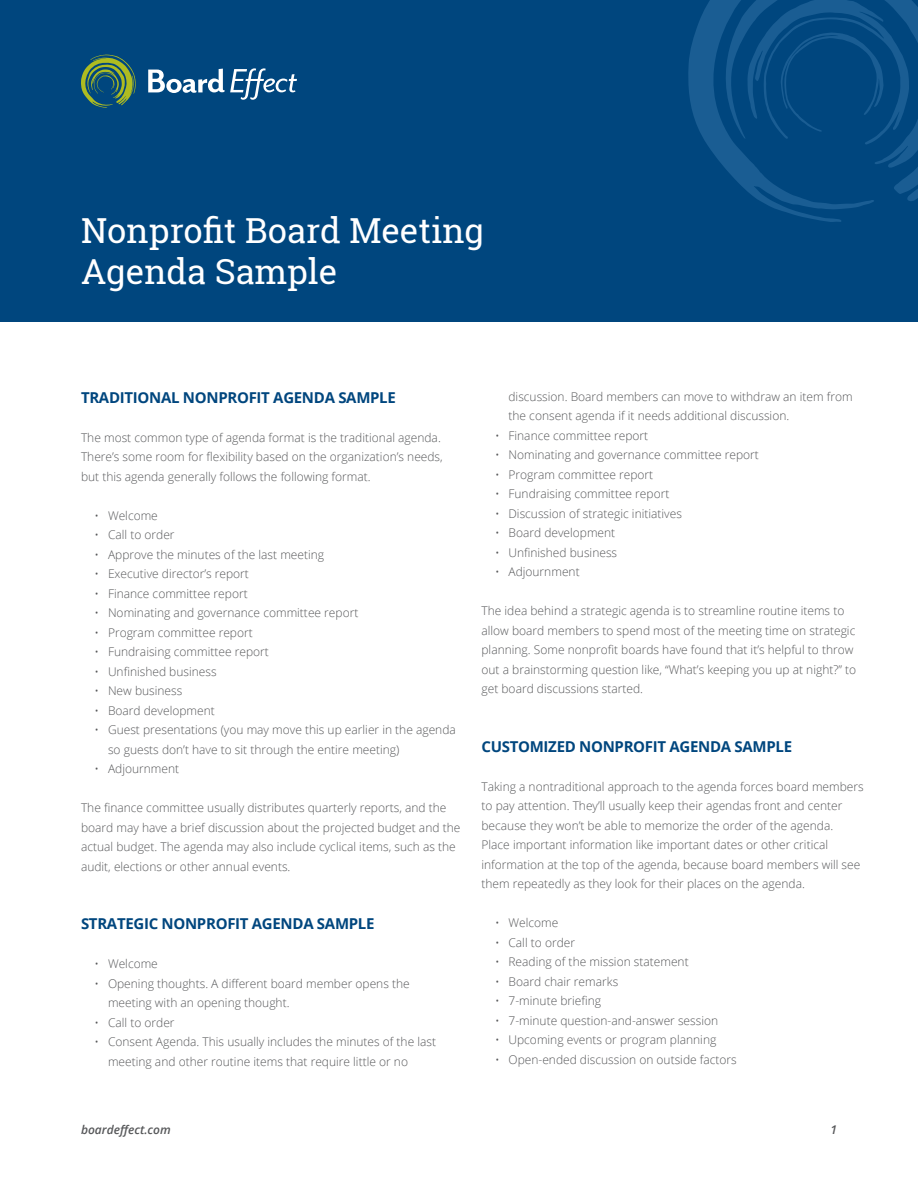
<style>
.page{position:relative;width:918px;height:1188px;background:#fff}
.page>*{position:absolute;margin:0;border:0;box-sizing:border-box;transform-origin:0 0}
.t1{font:34.5px/40.5px "Roboto Slab";color:#fff}
.t2{font:700 15px "Open Sans";letter-spacing:-.02em;color:#00467e}
.t3{font:300 12px/19.5px "Open Sans";color:#57585a}
.t4{font:italic 600 12px "Open Sans";color:#57585a}
</style>
<div class="page">
<div style="left:0;top:0;width:918px;height:321px;background:#00467e"></div>
<svg style="left:148px;top:68px;width:149px;height:32px"></svg>
<svg style="left:81px;top:55px;width:55px;height:53px"></svg>
<svg style="left:688px;top:2px;width:230px;height:220px"></svg>
<svg style="left:709px;top:0;width:209px;height:168px"></svg>
<p class="t1" style="left:81px;top:210px;width:405px">Nonprofit Board Meeting<br>Agenda Sample</p>
<p class="t2" style="left:81px;top:387px;width:316px">TRADITIONAL NONPROFIT AGENDA SAMPLE</p>
<p class="t3" style="left:81px;top:428px;width:363px">The most common type of agenda format is the traditional agenda.<br>There’s some room for flexibility based on the organization’s needs, but this agenda generally follows the following format.</p>
<p class="t3" style="left:94px;top:506px;width:65px">• Welcome</p>
<p class="t3" style="left:94px;top:525px;width:82px">• Call to order</p>
<p class="t3" style="left:94px;top:545px;width:231px">• Approve the minutes of the last meeting</p>
<p class="t3" style="left:94px;top:564px;width:156px">• Executive director’s report</p>
<p class="t3" style="left:94px;top:584px;width:155px">• Finance committee report</p>
<p class="t3" style="left:94px;top:603px;width:265px">• Nominating and governance committee report</p>
<p class="t3" style="left:94px;top:623px;width:160px">• Program committee report</p>
<p class="t3" style="left:94px;top:642px;width:176px">• Fundraising committee report</p>
<p class="t3" style="left:94px;top:662px;width:124px">• Unfinished business</p>
<p class="t3" style="left:94px;top:681px;width:89px">• New business</p>
<p class="t3" style="left:94px;top:701px;width:122px">• Board development</p>
<p class="t3" style="left:108px;top:720px;width:349px;text-indent:-14px">• Guest presentations (you may move this up earlier in the agenda so guests don’t have to sit through the entire meeting)</p>
<p class="t3" style="left:94px;top:759px;width:86px">• Adjournment</p>
<p class="t3" style="left:81px;top:798px;width:381px">The finance committee usually distributes quarterly reports, and the board may have a brief discussion about the projected budget and the actual budget. The agenda may also include cyclical items, such as the audit, elections or other annual events.</p>
<p class="t2" style="left:81px;top:913px;width:295px">STRATEGIC NONPROFIT AGENDA SAMPLE</p>
<p class="t3" style="left:94px;top:954px;width:65px">• Welcome</p>
<p class="t3" style="left:108px;top:974px;width:303px;text-indent:-14px">• Opening thoughts. A different board member opens the meeting with an opening thought.</p>
<p class="t3" style="left:94px;top:1013px;width:82px">• Call to order</p>
<p class="t3" style="left:108px;top:1032px;width:330px;text-indent:-14px">• Consent Agenda. This usually includes the minutes of the last meeting and other routine items that require little or no</p>
<p class="t3" style="left:508px;top:386px;width:346px">discussion. Board members can move to withdraw an item from the consent agenda if it needs additional discussion.</p>
<p class="t3" style="left:495px;top:425px;width:155px">• Finance committee report</p>
<p class="t3" style="left:495px;top:445px;width:265px">• Nominating and governance committee report</p>
<p class="t3" style="left:495px;top:464px;width:160px">• Program committee report</p>
<p class="t3" style="left:495px;top:484px;width:176px">• Fundraising committee report</p>
<p class="t3" style="left:495px;top:503px;width:189px">• Discussion of strategic initiatives</p>
<p class="t3" style="left:495px;top:523px;width:122px">• Board development</p>
<p class="t3" style="left:495px;top:542px;width:124px">• Unfinished business</p>
<p class="t3" style="left:495px;top:562px;width:86px">• Adjournment</p>
<p class="t3" style="left:482px;top:601px;width:376px">The idea behind a strategic agenda is to streamline routine items to allow board members to spend most of the meeting time on strategic planning. Some nonprofit boards have found that it’s helpful to throw out a brainstorming question like, “What’s keeping you up at night?” to get board discussions started.</p>
<p class="t2" style="left:482px;top:736px;width:312px">CUSTOMIZED NONPROFIT AGENDA SAMPLE</p>
<p class="t3" style="left:482px;top:776px;width:384px">Taking a nontraditional approach to the agenda forces board members to pay attention. They’ll usually keep their agendas front and center because they won’t be able to memorize the order of the agenda.<br>Place important information like important dates or other critical information at the top of the agenda, because board members will see them repeatedly as they look for their places on the agenda.</p>
<p class="t3" style="left:495px;top:913px;width:65px">• Welcome</p>
<p class="t3" style="left:495px;top:932px;width:82px">• Call to order</p>
<p class="t3" style="left:495px;top:952px;width:195px">• Reading of the mission statement</p>
<p class="t3" style="left:495px;top:971px;width:125px">• Board chair remarks</p>
<p class="t3" style="left:495px;top:991px;width:108px">• 7-minute briefing</p>
<p class="t3" style="left:495px;top:1010px;width:225px">• 7-minute question-and-answer session</p>
<p class="t3" style="left:495px;top:1030px;width:223px">• Upcoming events or program planning</p>
<p class="t3" style="left:495px;top:1049px;width:243px">• Open-ended discussion on outside factors</p>
<p class="t4" style="left:81px;top:1122px;width:91px">boardeffect.com</p>
<p class="t4" style="left:830px;top:1122px;width:8px">1</p>
</div>
